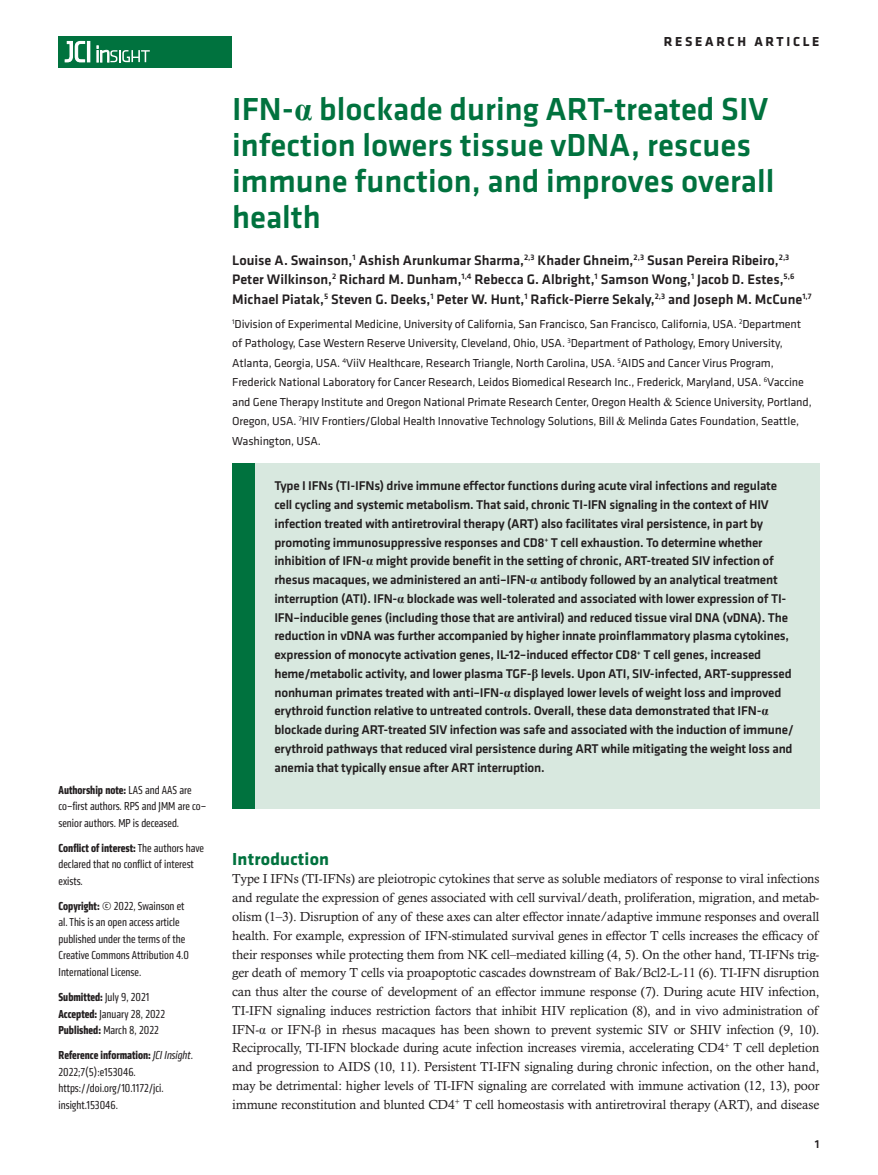
<style>
.page{position:relative;width:878px;height:1175px;background:#fff}
.page>*{position:absolute;margin:0;border:0;box-sizing:border-box;transform-origin:0 0}
.t1{font:500 33px/36px "Klavika Basic";color:#00723e}
.t2{font:700 18px "Klavika";letter-spacing:.01em;color:#00723e}
.t3{font:500 14.25px/19.5px "Klavika Basic";color:#231f20}
.t4{font:700 13.5px "Klavika Basic";letter-spacing:.2em;color:#231f20}
.t5{font:500 13.2px/18.8px "Klavika Basic";letter-spacing:-.015em;color:#231f20}
.t6{font:13.2px/18.8px "Calisto MT Std";letter-spacing:-.01em;color:#231f20;text-align:justify}
.t7{font:12px/19.5px "Klavika";letter-spacing:-.01em;color:#231f20}
.t8{font:condensed 12px/16.5px "Klavika";color:#231f20}
.t9{font:500 12px "Klavika Basic";color:#231f20}
.s1{font-weight:700}
.s2{font-style:italic}
.s3{font-family:"Times New Roman";font-weight:700}
.s4{font-family:"Times New Roman"}
</style>
<div class="page">
<div style="left:59px;top:36px;width:173px;height:31px;background:#00723e"></div>
<hr style="left:87px;top:41px;width:3px;height:21px;background:#fff">
<svg style="left:64px;top:41px;width:21px;height:22px"></svg>
<svg style="left:97px;top:46px;width:53px;height:16px"></svg>
<div style="left:232px;top:463px;width:587px;height:346px;background:#d8e8df"></div>
<div style="left:232px;top:463px;width:22px;height:346px;background:#00723e"></div>
<p class="t8" style="left:59px;top:781px;width:149px"><span class="s1">Authorship note:</span> LAS and AAS are co–first authors. RPS and JMM are co– senior authors. MP is deceased.</p>
<p class="t8" style="left:59px;top:839px;width:147px"><span class="s1">Conflict of interest:</span> The authors have declared that no conflict of interest exists.</p>
<p class="t8" style="left:59px;top:897px;width:132px"><span class="s1">Copyright:</span> © 2022, Swainson et al. This is an open access article published under the terms of the<br>Creative Commons Attribution 4.0<br>International License.</p>
<p class="t8" style="left:59px;top:988px;width:108px"><span class="s1">Submitted:</span> July 9, 2021<br><span class="s1">Accepted:</span> January 28, 2022<br><span class="s1">Published:</span> March 8, 2022</p>
<p class="t8" style="left:59px;top:1046px;width:136px"><span class="s1">Reference information:</span> <span class="s2">JCI Insight</span>.<br>2022;7(5):e153046. https://doi.org/10.1172/jci. insight.153046.</p>
<p class="t4" style="left:663px;top:32px;width:157px">RESEARCH ARTICLE</p>
<h1 class="t1" style="left:232px;top:91px;width:543px">IFN-<span class="s3">α</span> blockade during ART-treated SIV infection lowers tissue vDNA, rescues immune function, and improves overall health</h1>
<p class="t3" style="left:232px;top:250px;width:581px">Louise A. Swainson,<sup>1</sup> Ashish Arunkumar Sharma,<sup>2,3</sup> Khader Ghneim,<sup>2,3</sup> Susan Pereira Ribeiro,<sup>2,3<br></sup>Peter Wilkinson,<sup>2</sup> Richard M. Dunham,<sup>1,4</sup> Rebecca G. Albright,<sup>1</sup> Samson Wong,<sup>1</sup> Jacob D. Estes,<sup>5,6<br></sup>Michael Piatak,<sup>5</sup> Steven G. Deeks,<sup>1</sup> Peter W. Hunt,<sup>1</sup> Rafick-Pierre Sekaly,<sup>2,3</sup> and Joseph M. McCune<sup>1,7</sup></p>
<p class="t7" style="left:232px;top:313px;width:581px"><sup>1</sup>Division of Experimental Medicine, University of California, San Francisco, San Francisco, California, USA. <sup>2</sup>Department of Pathology, Case Western Reserve University, Cleveland, Ohio, USA. <sup>3</sup>Department of Pathology, Emory University, Atlanta, Georgia, USA. <sup>4</sup>ViiV Healthcare, Research Triangle, North Carolina, USA. <sup>5</sup>AIDS and Cancer Virus Program, Frederick National Laboratory for Cancer Research, Leidos Biomedical Research Inc., Frederick, Maryland, USA. <sup>6</sup>Vaccine and Gene Therapy Institute and Oregon National Primate Research Center, Oregon Health <span class="s4">&amp;</span> Science University, Portland, Oregon, USA. <sup>7</sup>HIV Frontiers/Global Health Innovative Technology Solutions, Bill <span class="s4">&amp;</span> Melinda Gates Foundation, Seattle, Washington, USA.</p>
<p class="t5" style="left:274px;top:476px;width:521px">Type I IFNs (TI-IFNs) drive immune effector functions during acute viral infections and regulate cell cycling and systemic metabolism. That said, chronic TI-IFN signaling in the context of HIV infection treated with antiretroviral therapy (ART) also facilitates viral persistence, in part by promoting immunosuppressive responses and CD8<sup>+</sup> T cell exhaustion. To determine whether inhibition of IFN-<span class="s3">α</span> might provide benefit in the setting of chronic, ART-treated SIV infection of rhesus macaques, we administered an anti–IFN-<span class="s3">α</span> antibody followed by an analytical treatment interruption (ATI). IFN-<span class="s3">α</span> blockade was well-tolerated and associated with lower expression of TI-IFN–inducible genes (including those that are antiviral) and reduced tissue viral DNA (vDNA). The reduction in vDNA was further accompanied by higher innate proinflammatory plasma cytokines, expression of monocyte activation genes, IL-12–induced effector CD8<sup>+</sup> T cell genes, increased heme/metabolic activity, and lower plasma TGF-<span class="s3">β</span> levels. Upon ATI, SIV-infected, ART-suppressed nonhuman primates treated with anti–IFN-<span class="s3">α</span> displayed lower levels of weight loss and improved erythroid function relative to untreated controls. Overall, these data demonstrated that IFN-<span class="s3">α </span>blockade during ART-treated SIV infection was safe and associated with the induction of immune/ erythroid pathways that reduced viral persistence during ART while mitigating the weight loss and anemia that typically ensue after ART interruption.</p>
<h2 class="t2" style="left:232px;top:845px;width:98px">Introduction</h2>
<p class="t6" style="left:232px;top:869px;width:588px">Type I IFNs (TI-IFNs) are pleiotropic cytokines that serve as soluble mediators of response to viral infections and regulate the expression of genes associated with cell survival/death, proliferation, migration, and metab&shy;olism (1–3). Disruption of any of these axes can alter effector innate/adaptive immune responses and overall health. For example, expression of IFN-stimulated survival genes in effector T cells increases the efficacy of their responses while protecting them from NK cell–mediated killing (4, 5). On the other hand, TI-IFNs trig&shy;ger death of memory T cells via proapoptotic cascades downstream of Bak/Bcl2-L-11 (6). TI-IFN disruption can thus alter the course of development of an effector immune response (7). During acute HIV infection, TI-IFN signaling induces restriction factors that inhibit HIV replication (8), and in vivo administration of IFN-<span class="s4">α</span> or IFN-<span class="s4">β</span> in rhesus macaques has been shown to prevent systemic SIV or SHIV infection (9, 10).<br>Reciprocally, TI-IFN blockade during acute infection increases viremia, accelerating CD4<sup>+</sup> T cell depletion and progression to AIDS (10, 11). Persistent TI-IFN signaling during chronic infection, on the other hand, may be detrimental: higher levels of TI-IFN signaling are correlated with immune activation (12, 13), poor immune reconstitution and blunted CD4<sup>+</sup> T cell homeostasis with antiretroviral therapy (ART), and disease</p>
<p class="t9" style="left:814px;top:1135px;width:6px">1</p>
</div>
